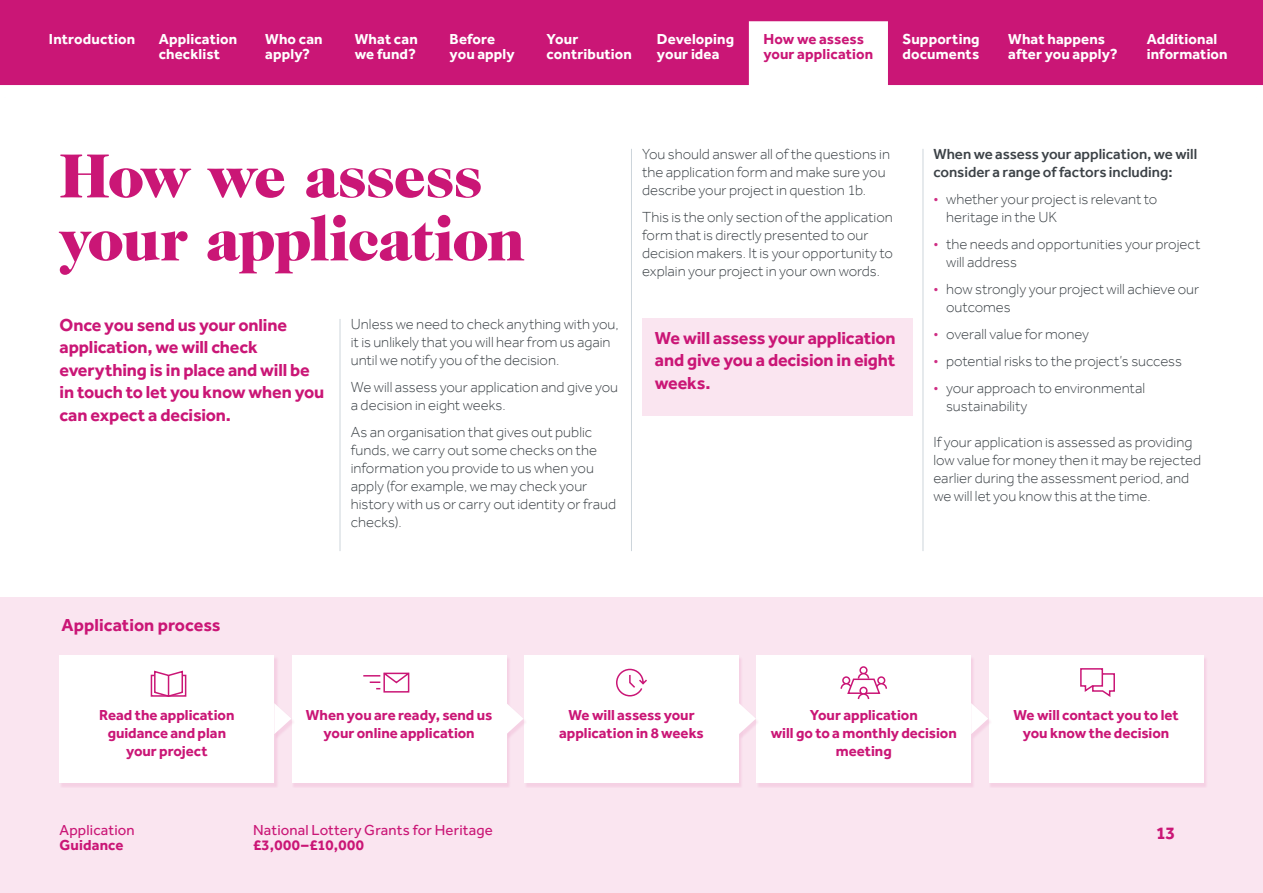
<style>
.page{position:relative;width:1263px;height:893px;background:#fff}
.page>*{position:absolute;margin:0;border:0;box-sizing:border-box;transform-origin:0 0}
.Page_Heading_42_42pt{font:900 63px/63px "Caslon Two Twenty Four";letter-spacing:-.025em;color:#ca1676}
.Standfirst_12_15pt{font:700 18px/22.5px "Effra";letter-spacing:-.01em;color:#ca1676}
.Pullout_Large_12_15p{font:700 18px/22.5px "Effra";letter-spacing:-.01em;color:#ca1676;text-align:justify}
.Heading_12_15pt{font:700 18px "Effra";color:#ca1676}
.Body_Text_10_12pt{font:300 15px/18px "Effra";color:#3c4247}
.Chart_Text_10_12pt{font:700 15px/18px "Effra";color:#ca1676;text-align:center}
.t1{font:700 15px/15px "Effra";letter-spacing:.01em;color:#fff}
.Body_Text_10_12pt-2{font:500 15px/18px "Effra";color:#3c4247}
.t2{font:15px "Effra";letter-spacing:.01em;color:#ca1676}
.s1{color:#cf2d84}
</style>
<div class="page">
<div style="left:642px;top:319px;width:270px;height:97px;background:#fae5f0"></div>
<hr style="left:631px;top:149px;width:1px;height:402px;background:#cdd5db">
<hr style="left:340px;top:319px;width:1px;height:232px;background:#cdd5db">
<hr style="left:923px;top:149px;width:1px;height:402px;background:#cdd5db">
<div style="left:0;top:597px;width:1263px;height:296px;background:#fae5f0"></div>
<div style="left:292px;top:657px;width:219px;height:131px;background:#ca1676;opacity:.1"></div>
<div style="left:292px;top:655px;width:215px;height:127px;background:#fff"></div>
<div style="left:60px;top:657px;width:218px;height:131px;background:#ca1676;opacity:.1"></div>
<div style="left:60px;top:655px;width:214px;height:127px;background:#fff"></div>
<div style="left:525px;top:657px;width:218px;height:131px;background:#ca1676;opacity:.1"></div>
<div style="left:524px;top:655px;width:215px;height:127px;background:#fff"></div>
<div style="left:757px;top:657px;width:218px;height:131px;background:#ca1676;opacity:.1"></div>
<div style="left:756px;top:655px;width:215px;height:127px;background:#fff"></div>
<div style="left:989px;top:657px;width:218px;height:131px;background:#ca1676;opacity:.1"></div>
<div style="left:989px;top:655px;width:214px;height:127px;background:#fff"></div>
<div style="left:275px;top:705px;width:20px;height:35px;background:#ca1676;opacity:.1"></div>
<svg style="left:274px;top:703px;width:17px;height:31px"></svg>
<div style="left:507px;top:705px;width:20px;height:35px;background:#ca1676;opacity:.1"></div>
<svg style="left:507px;top:703px;width:16px;height:31px"></svg>
<div style="left:740px;top:705px;width:20px;height:35px;background:#ca1676;opacity:.1"></div>
<svg style="left:739px;top:703px;width:17px;height:31px"></svg>
<div style="left:972px;top:705px;width:20px;height:35px;background:#ca1676;opacity:.1"></div>
<svg style="left:971px;top:703px;width:17px;height:31px"></svg>
<svg style="left:363px;top:672px;width:47px;height:21px"></svg>
<svg style="left:616px;top:668px;width:31px;height:29px"></svg>
<svg style="left:1080px;top:668px;width:35px;height:29px"></svg>
<div style="left:859px;top:666px;width:8px;height:8px;border:2px solid #ca1676;border-radius:50%"></div>
<svg style="left:840px;top:672px;width:47px;height:27px"></svg>
<svg style="left:150px;top:670px;width:37px;height:27px"></svg>
<div style="left:0;top:0;width:1263px;height:85px;background:#ca1676"></div>
<svg style="left:0;top:21px;width:1263px;height:65px"></svg>
<p class="t1" style="left:159px;top:31px;width:80px">Application checklist</p>
<p class="t1" style="left:265px;top:31px;width:59px">Who can apply?</p>
<p class="t1" style="left:355px;top:31px;width:65px">What can we fund?</p>
<p class="t1" style="left:450px;top:31px;width:67px">Before you apply</p>
<p class="t1" style="left:547px;top:31px;width:87px">Your contribution</p>
<p class="t1" style="left:657px;top:31px;width:79px">Developing your idea</p>
<p class="t1" style="left:902px;top:31px;width:79px">Supporting documents</p>
<p class="t1" style="left:1008px;top:31px;width:111px">What happens after you apply?</p>
<p class="t1" style="left:1147px;top:31px;width:83px">Additional information</p>
<p class="t1" style="left:49px;top:31px;width:88px">Introduction</p>
<p class="Chart_Text_10_12pt" style="left:763px;top:31px;width:111px;line-height:15px;text-align:left">How we assess your application</p>
<h1 class="Page_Heading_42_42pt" style="left:60px;top:144px;width:467px">How we assess your application</h1>
<p class="Standfirst_12_15pt" style="left:60px;top:313px;width:266px">Once you send us your online application, we will check everything is in place and will be in touch to let you know when you can expect a decision.</p>
<p class="Body_Text_10_12pt" style="left:351px;top:315px;width:269px">Unless we need to check anything with you, it is unlikely that you will hear from us again until we notify you of the decision.</p>
<p class="Body_Text_10_12pt" style="left:351px;top:378px;width:269px">We will assess your application and give you a decision in eight weeks.</p>
<p class="Body_Text_10_12pt" style="left:351px;top:423px;width:267px">As an organisation that gives out public funds, we carry out some checks on the information you provide to us when you apply (for example, we may check your history with us or carry out identity or fraud checks).</p>
<p class="Body_Text_10_12pt" style="left:642px;top:145px;width:249px">You should answer all of the questions in the application form and make sure you describe your project in question 1b.</p>
<p class="Body_Text_10_12pt" style="left:642px;top:208px;width:252px">This is the only section of the application form that is directly presented to our decision makers. It is your opportunity to explain your project in your own words.</p>
<p class="Pullout_Large_12_15p" style="left:655px;top:326px;width:242px">We will assess your application and give you a decision in eight weeks.</p>
<h3 class="Heading_12_15pt" style="left:62px;top:614px;width:160px">Application process</h3>
<p class="Body_Text_10_12pt-2" style="left:933px;top:145px;width:265px">When we assess your application, we will consider a range of factors including:</p>
<p class="Body_Text_10_12pt" style="left:946px;top:190px;width:213px;text-indent:-13px"><span class="s1">•</span> whether your project is relevant to heritage in the UK</p>
<p class="Body_Text_10_12pt" style="left:946px;top:235px;width:256px;text-indent:-13px"><span class="s1">•</span> the needs and opportunities your project will address</p>
<p class="Body_Text_10_12pt" style="left:946px;top:280px;width:255px;text-indent:-13px"><span class="s1">•</span> how strongly your project will achieve our outcomes</p>
<p class="Body_Text_10_12pt" style="left:933px;top:325px;width:157px"><span class="s1">•</span> overall value for money</p>
<p class="Body_Text_10_12pt" style="left:933px;top:352px;width:250px"><span class="s1">•</span> potential risks to the project’s success</p>
<p class="Body_Text_10_12pt" style="left:946px;top:379px;width:200px;text-indent:-13px"><span class="s1">•</span> your approach to environmental sustainability</p>
<p class="Body_Text_10_12pt" style="left:933px;top:433px;width:269px">If your application is assessed as providing low value for money then it may be rejected earlier during the assessment period, and we will let you know this at the time.</p>
<p class="Chart_Text_10_12pt" style="left:99px;top:706px;width:137px">Read the application guidance and plan your project</p>
<p class="Chart_Text_10_12pt" style="left:306px;top:706px;width:188px">When you are ready, send us your online application</p>
<p class="Chart_Text_10_12pt" style="left:559px;top:706px;width:146px">We will assess your application in 8 weeks</p>
<p class="Chart_Text_10_12pt" style="left:771px;top:706px;width:188px">Your application<br>will go to a monthly decision meeting</p>
<p class="Chart_Text_10_12pt" style="left:1013px;top:706px;width:167px">We will contact you to let you know the decision</p>
<p class="t2" style="left:60px;top:821px;width:77px">Application</p>
<p class="Chart_Text_10_12pt" style="left:60px;top:836px;width:66px">Guidance</p>
<p class="t2" style="left:253px;top:821px;width:241px">National Lottery Grants for Heritage</p>
<p class="Chart_Text_10_12pt" style="left:253px;top:836px;width:112px">£3,000–£10,000</p>
<p class="Standfirst_12_15pt" style="left:1156px;top:821px;width:21px">13</p>
</div>
